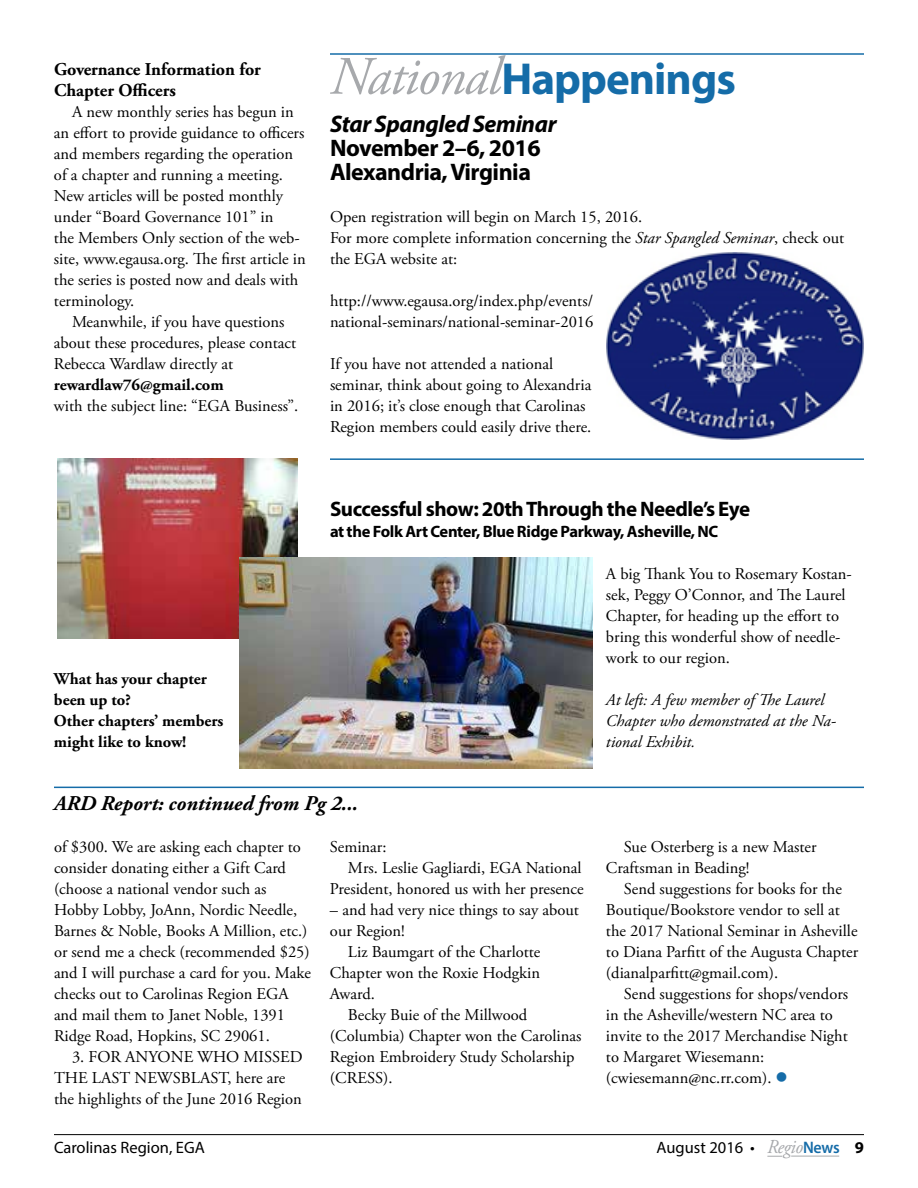
<style>
.page{position:relative;width:918px;height:1188px;background:#fff}
.page>*{position:absolute;margin:0;border:0;box-sizing:border-box;transform-origin:0 0}
.t1{font:700 45px "Myriad Pro";letter-spacing:-.02em;color:#156ca8}
.t2{font:700 24px/24px "Myriad Pro";letter-spacing:-.02em;color:#000}
.t3{font:italic 700 24px "Myriad Pro";letter-spacing:-.02em;color:#000}
.t4{font:700 21px "Myriad Pro";letter-spacing:-.02em;color:#000}
.t5{font:italic 700 21px "Adobe Garamond Pro";color:#000}
.t6{font:700 18px/21px "Adobe Garamond Pro";color:#000}
.t7{font:16.5px/21px "Adobe Garamond Pro";color:#000}
.t8{font:700 16.5px/21px "Adobe Garamond Pro";color:#000}
.t9{font:italic 16.5px/21px "Adobe Garamond Pro";color:#000}
.t10{font:700 16.5px "Myriad Pro";letter-spacing:-.02em;color:#000}
.t11{font:16.5px "Myriad Pro";color:#000}
.s1{font-family:"Adobe Garamond Pro";font-weight:400;font-style:italic;font-size:54px;color:#a7a9ac}
.s2{font-style:italic}
.s3{color:#156ca8}
.s4{font-family:"Adobe Garamond Pro";font-style:italic;font-size:19.8px;color:#a7a9ac}
.s5{font-weight:600;font-size:16.65px;color:#156ca8}
.s6{font-weight:700}
</style>
<div class="page">
<hr style="left:54px;top:1134px;width:810px;height:1px;background:#000">
<svg style="left:767px;top:1156px;width:15px;height:1px"></svg>
<hr style="left:791px;top:1156px;width:48px;height:1px;background:#a7a9ac">
<hr style="left:54px;top:787px;width:810px;height:1px;background:#156ca8">
<hr style="left:330px;top:53px;width:534px;height:2px;background:#156ca8">
<img style="left:606px;top:252px;width:258px;height:187px">
<hr style="left:330px;top:458px;width:534px;height:2px;background:#156ca8">
<img style="left:57px;top:458px;width:240px;height:180px">
<img style="left:240px;top:558px;width:353px;height:210px">
<p class="t6" style="left:54px;top:59px;width:208px">Governance Information for<br>Chapter Officers</p>
<p class="t7" style="left:54px;top:102px;width:253px;text-indent:18px">A new monthly series has begun in an effort to provide guidance to officers and members regarding the operation of a chapter and running a meeting.<br>New articles will be posted monthly under “Board Governance 101” in<br>the Members Only section of the web&shy;site, www.egausa.org. The first article in the series is posted now and deals with terminology.</p>
<p class="t7" style="left:54px;top:312px;width:244px;text-indent:18px">Meanwhile, if you have questions about these procedures, please contact<br>Rebecca Wardlaw directly at</p>
<p class="t8" style="left:54px;top:375px;width:171px">rewardlaw76@gmail.com</p>
<p class="t7" style="left:54px;top:396px;width:246px">with the subject line: “EGA Business”.</p>
<h1 class="t1" style="left:330px;top:49px;width:407px"><span class="s1">National</span>Happenings</h1>
<h2 class="t3" style="left:330px;top:109px;width:228px">Star Spangled Seminar</h2>
<h2 class="t2" style="left:330px;top:135px;width:212px">November 2–6, 2016<br>Alexandria, Virginia</h2>
<p class="t7" style="left:330px;top:207px;width:516px">Open registration will begin on March 15, 2016.<br>For more complete information concerning the <span class="s2">Star Spangled Seminar</span>, check out the EGA website at:</p>
<p class="t7" style="left:330px;top:291px;width:265px">http://www.egausa.org/index.php/events/ national-seminars/national-seminar-2016</p>
<p class="t7" style="left:330px;top:354px;width:263px">If you have not attended a national seminar, think about going to Alexandria in 2016; it’s close enough that Carolinas Region members could easily drive there.</p>
<p class="t8" style="left:54px;top:669px;width:171px">What has your chapter been up to?<br>Other chapters’ members might like to know!</p>
<p class="t4" style="left:330px;top:495px;width:422px">Successful show: 20th Through the Needle’s Eye</p>
<p class="t10" style="left:330px;top:521px;width:390px">at the Folk Art Center, Blue Ridge Parkway, Asheville, NC</p>
<p class="t7" style="left:606px;top:564px;width:247px">A big Thank You to Rosemary Kostan&shy;sek, Peggy O’Connor, and The Laurel<br>Chapter, for heading up the effort to bring this wonderful show of needle&shy;work to our region.</p>
<p class="t9" style="left:606px;top:690px;width:231px">At left: A few member of The Laurel<br>Chapter who demonstrated at the Na&shy;tional Exhibit.</p>
<p class="t5" style="left:54px;top:791px;width:306px">ARD Report: continued from Pg 2...</p>
<p class="t7" style="left:54px;top:837px;width:258px">of $300. We are asking each chapter to consider donating either a Gift Card (choose a national vendor such as Hobby Lobby, JoAnn, Nordic Needle, Barnes &amp; Noble, Books A Million, etc.) or send me a check (recommended $25) and I will purchase a card for you. Make checks out to Carolinas Region EGA and mail them to Janet Noble, 1391<br>Ridge Road, Hopkins, SC 29061.</p>
<p class="t7" style="left:54px;top:1047px;width:250px;text-indent:18px">3. FOR ANYONE WHO MISSED<br>THE LAST NEWSBLAST, here are the highlights of the June 2016 Region</p>
<p class="t7" style="left:330px;top:837px;width:58px">Seminar:</p>
<p class="t7" style="left:348px;top:858px;width:235px">Mrs. Leslie Gagliardi, EGA National</p>
<p class="t7" style="left:330px;top:879px;width:255px">President, honored us with her presence</p>
<p class="t7" style="left:330px;top:900px;width:251px">– and had very nice things to say about</p>
<p class="t7" style="left:330px;top:921px;width:76px">our Region!</p>
<p class="t7" style="left:348px;top:942px;width:194px">Liz Baumgart of the Charlotte</p>
<p class="t7" style="left:330px;top:963px;width:212px">Chapter won the Roxie Hodgkin</p>
<p class="t7" style="left:330px;top:984px;width:46px">Award.</p>
<p class="t7" style="left:348px;top:1005px;width:181px">Becky Buie of the Millwood</p>
<p class="t7" style="left:330px;top:1026px;width:253px">(Columbia) Chapter won the Carolinas</p>
<p class="t7" style="left:330px;top:1047px;width:246px">Region Embroidery Study Scholarship</p>
<p class="t7" style="left:330px;top:1068px;width:64px">(CRESS).</p>
<p class="t7" style="left:606px;top:837px;width:212px;text-indent:18px">Sue Osterberg is a new Master<br>Craftsman in Beading!</p>
<p class="t7" style="left:606px;top:879px;width:254px;text-indent:18px">Send suggestions for books for the Boutique/Bookstore vendor to sell at the 2017 National Seminar in Asheville to Diana Parfitt of the Augusta Chapter (dianalparfitt@gmail.com).</p>
<p class="t7" style="left:606px;top:984px;width:244px;text-indent:18px">Send suggestions for shops/vendors in the Asheville/western NC area to invite to the 2017 Merchandise Night to Margaret Wiesemann: (cwiesemann@nc.rr.com). <span class="s3">●</span></p>
<p class="t11" style="left:54px;top:1137px;width:152px">Carolinas Region, EGA</p>
<p class="t11" style="left:657px;top:1137px;width:209px">August 2016 • <span class="s4">Regio</span><span class="s5">News</span> <span class="s6">9</span></p>
</div>
